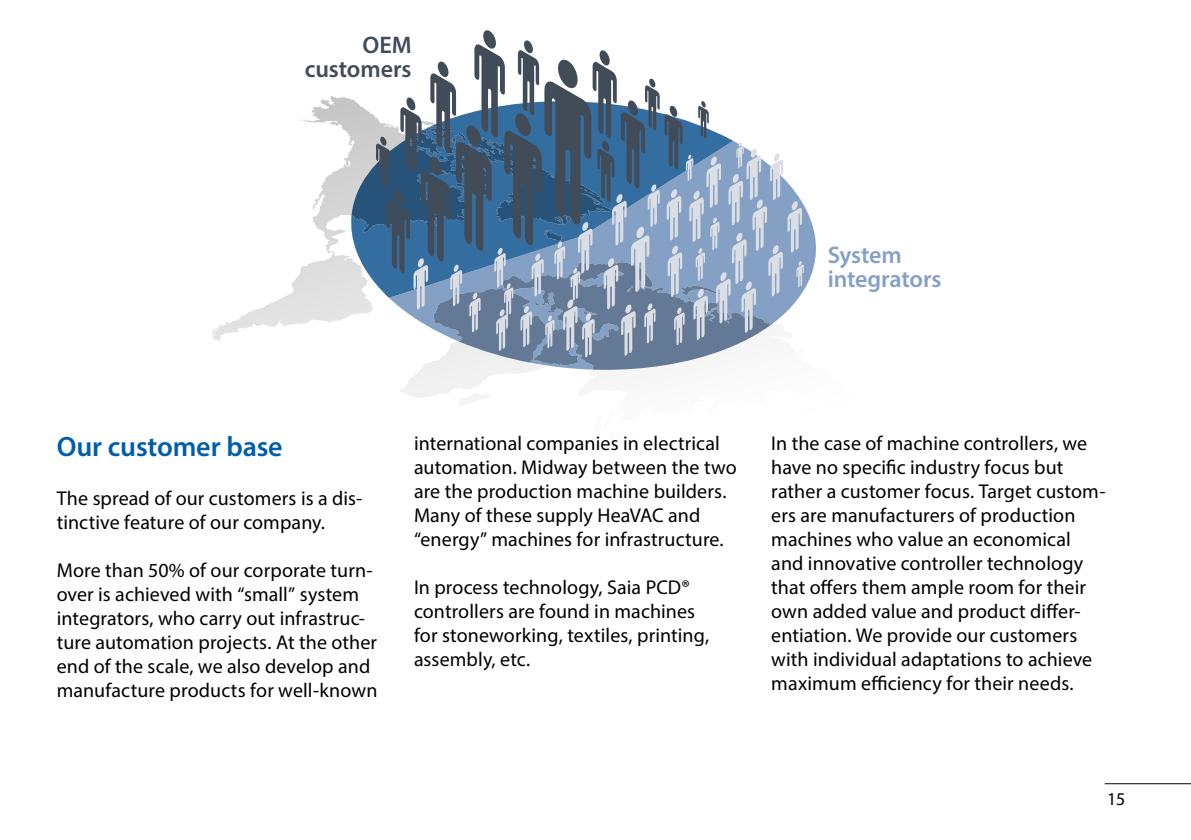
<style>
.page{position:relative;width:1191px;height:840px;background:#fff}
.page>*{position:absolute;margin:0;border:0;box-sizing:border-box;transform-origin:0 0}
.t1{font:600 28px "Myriad Pro";letter-spacing:-.005em;color:#005da9}
.t2{font:600 24px/24px "Myriad Pro";letter-spacing:-.005em;color:#85a0c5}
.t3{font:600 24px/24px "Myriad Pro";letter-spacing:-.005em;color:#424b58;text-align:right}
.t4{font:20px/24px "Myriad Pro";letter-spacing:.005em;color:#000}
.t5{font:18px "Myriad Pro";color:#000}
</style>
<div class="page">
<svg style="left:212px;top:96px;width:419px;height:309px"></svg>
<svg style="left:804px;top:205px;width:12px;height:85px"></svg>
<svg style="left:351px;top:30px;width:453px;height:339px"></svg>
<hr style="left:1104px;top:782px;width:87px;height:1px;background:#000">
<p class="t3" style="left:305px;top:32px;width:108px">OEM customers</p>
<p class="t2" style="left:827px;top:242px;width:115px">System integrators</p>
<p class="t1" style="left:57px;top:428px;width:227px">Our customer base</p>
<p class="t4" style="left:57px;top:485px;width:307px">The spread of our customers is a dis&shy;tinctive feature of our company.</p>
<p class="t4" style="left:57px;top:557px;width:322px">More than 50% of our corporate turn&shy;over is achieved with “small” system integrators, who carry out infrastruc&shy;ture automation projects. At the other end of the scale, we also develop and manufacture products for well-known</p>
<p class="t4" style="left:414px;top:430px;width:324px">international companies in electrical automation. Midway between the two are the production machine builders.<br>Many of these supply HeaVAC and “energy” machines for infrastructure.</p>
<p class="t4" style="left:414px;top:574px;width:297px">In process technology, Saia PCD® controllers are found in machines for stoneworking, textiles, printing, assembly, etc.</p>
<p class="t4" style="left:771px;top:430px;width:336px">In the case of machine controllers, we have no specific industry focus but rather a customer focus. Target custom&shy;ers are manufacturers of production machines who value an economical and innovative controller technology that offers them ample room for their own added value and product differ&shy;entiation. We provide our customers with individual adaptations to achieve maximum efficiency for their needs.</p>
<p class="t5" style="left:1107px;top:787px;width:20px">15</p>
</div>
